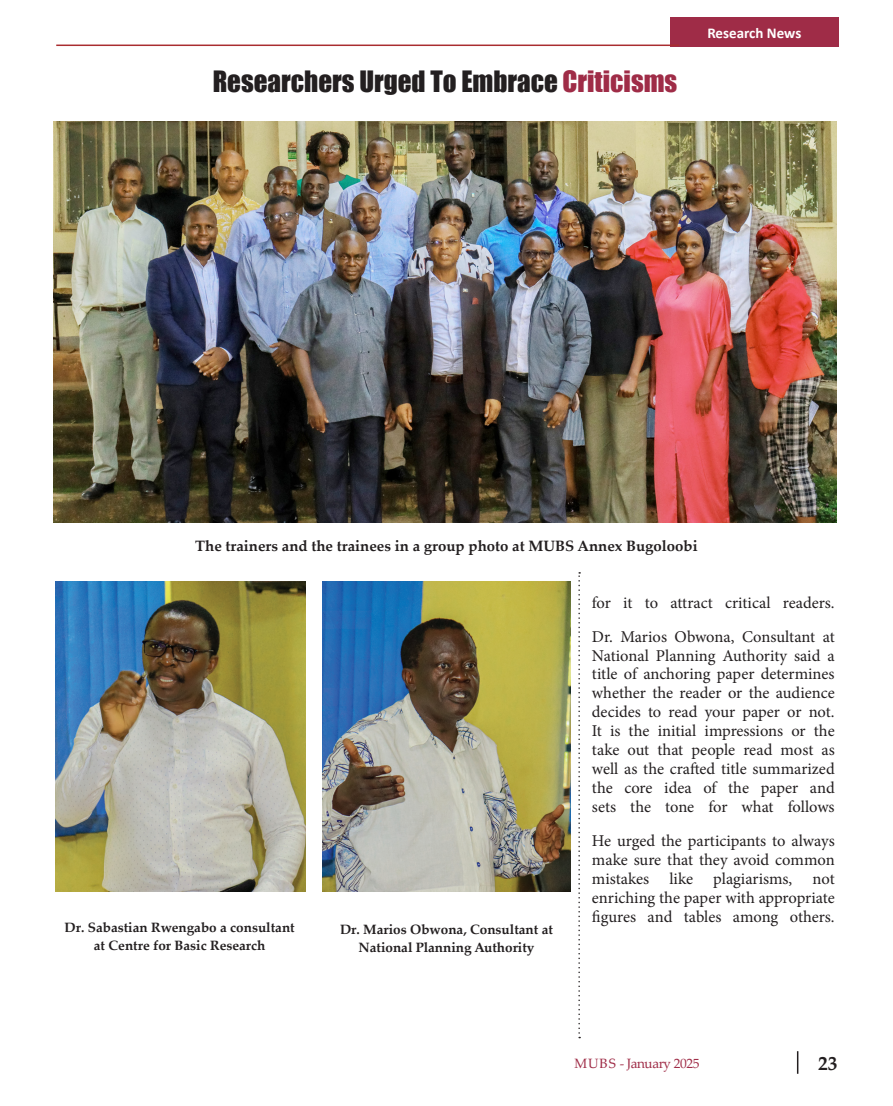
<style>
.page{position:relative;width:893px;height:1106px;background:#fff}
.page>*{position:absolute;margin:0;border:0;box-sizing:border-box;transform-origin:0 0}
.t1{font:27px "Impact";color:#231f20}
.t2{font:700 19.5px "Palatino Linotype";color:#231f20}
.t3{font:16.5px/18.9px "Minion Pro";color:#231f20;text-align:justify}
.t4{font:700 15px "Palatino Linotype";color:#231f20}
.t5{font:700 15px "Calibri";color:#fff}
.t6{font:700 13.5px/18px "Palatino Linotype";color:#231f20;text-align:center}
.t7{font:13.5px "Palatino Linotype";letter-spacing:-.03em;color:#9f2c47}
.s1{color:#9f2c47}
</style>
<div class="page">
<svg style="left:797px;top:1051px;width:1px;height:22px"></svg>
<img style="left:54px;top:122px;width:782px;height:400px">
<img style="left:55px;top:581px;width:251px;height:310px">
<div style="left:670px;top:17px;width:169px;height:30px;background:#9f2c47"></div>
<hr style="left:56px;top:45px;width:623px;height:1px;background:#a92d30">
<img style="left:322px;top:581px;width:249px;height:310px">
<svg style="left:578px;top:572px;width:2px;height:466px"></svg>
<p class="t1" style="left:213px;top:60px;width:466px">Researchers Urged To Embrace <span class="s1">Criticisms</span></p>
<p class="t5" style="left:707px;top:22px;width:95px">Research News</p>
<p class="t4" style="left:195px;top:535px;width:504px">The trainers and the trainees in a group photo at MUBS Annex Bugoloobi</p>
<p class="t6" style="left:65px;top:918px;width:232px">Dr. Sabastian Rwengabo a consultant at Centre for Basic Research</p>
<p class="t6" style="left:340px;top:919px;width:214px">Dr. Marios Obwona, Consultant at<br>National Planning Authority</p>
<p class="t3" style="left:592px;top:593px;width:244px">for it to attract critical readers.</p>
<p class="t3" style="left:592px;top:627px;width:244px">Dr. Marios Obwona, Consultant at National Planning Authority said a title of anchoring paper determines whether the reader or the audience decides to read your paper or not.<br>It is the initial impressions or the take out that people read most as well as the crafted title summarized the core idea of the paper and sets the tone for what follows</p>
<p class="t3" style="left:592px;top:831px;width:244px">He urged the participants to always make sure that they avoid common mistakes like plagiarisms, not enriching the paper with appropriate figures and tables among others.</p>
<p class="t7" style="left:574px;top:1053px;width:127px">MUBS - January 2025</p>
<p class="t2" style="left:818px;top:1049px;width:21px">23</p>
</div>
